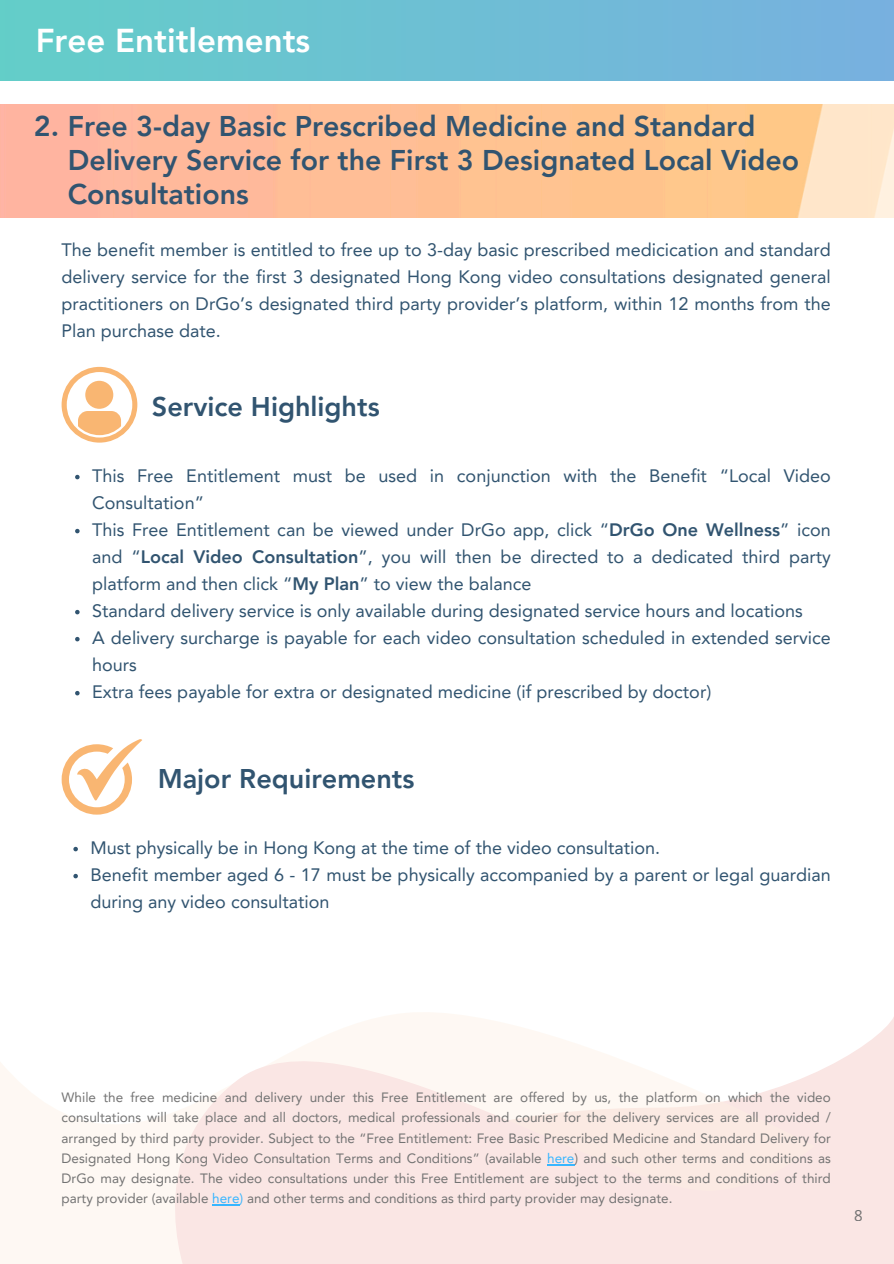
<style>
.page{position:relative;width:894px;height:1264px;background:#fff}
.page>*{position:absolute;margin:0;border:0;box-sizing:border-box;transform-origin:0 0}
.t1{font:800 33px "Avenir LT Pro";color:#fff}
.t2{font:800 28.5px/33.8px "Avenir LT Pro";color:#315470}
.t3{font:800 27px "Avenir LT Pro";color:#315470}
.t4{font:18px/27px "Avenir LT Pro";color:#315470}
.t5{font:15px "Noto Sans";color:#737373}
.t6{font:13.5px/20.2px "Avenir LT Pro";color:#737373;text-align:justify}
.s1{font-weight:800}
.s2{color:#38b6ff}
</style>
<div class="page">
<svg style="left:0;top:1062px;width:134px;height:201px;fill:#fef8f3"></svg>
<svg style="left:134px;top:1012px;width:759px;height:251px;fill:#fae6e4"></svg>
<div style="left:0;top:0;width:893px;height:80px;background:linear-gradient(to right,#63cec8,#78b0df)"></div>
<hr style="left:547px;top:1163px;width:27px;height:2px;background:#38b6ff">
<svg style="left:212px;top:1204px;width:27px;height:1px"></svg>
<svg style="left:75px;top:475px;width:5px;height:4px"></svg>
<svg style="left:75px;top:529px;width:5px;height:4px"></svg>
<svg style="left:75px;top:610px;width:5px;height:4px"></svg>
<svg style="left:75px;top:637px;width:5px;height:4px"></svg>
<svg style="left:75px;top:691px;width:5px;height:4px"></svg>
<svg style="left:73px;top:846px;width:5px;height:5px"></svg>
<svg style="left:73px;top:873px;width:5px;height:5px"></svg>
<svg style="left:62px;top:739px;width:80px;height:75px"></svg>
<svg style="left:62px;top:367px;width:75px;height:75px"></svg>
<h1 class="t1" style="left:36px;top:27px;width:276px">Free Entitlements</h1>
<h2 class="t2" style="left:68px;top:112px;width:732px;text-indent:-34px">2. Free 3-day Basic Prescribed Medicine and Standard<br>Delivery Service for the First 3 Designated Local Video<br>Consultations</h2>
<p class="t4" style="left:62px;top:238px;width:770px;text-align:justify">The benefit member is entitled to free up to 3-day basic prescribed medicication and standard delivery service for the first 3 designated Hong Kong video consultations designated general practitioners on DrGo’s designated third party provider’s platform, within 12 months from the Plan purchase date.</p>
<h3 class="t3" style="left:152px;top:395px;width:229px">Service Highlights</h3>
<p class="t4" style="left:92px;top:463px;width:740px">This Free Entitlement must be used in conjunction with the Benefit “Local Video Consultation”<br>This Free Entitlement can be viewed under DrGo app, click “<span class="s1">DrGo One Wellness</span>” icon and “<span class="s1">Local Video Consultation</span>”, you will then be directed to a dedicated third party platform and then click “<span class="s1">My Plan</span>” to view the balance<br>Standard delivery service is only available during designated service hours and locations<br>A delivery surcharge is payable for each video consultation scheduled in extended service hours<br>Extra fees payable for extra or designated medicine (if prescribed by doctor)</p>
<h3 class="t3" style="left:158px;top:768px;width:258px">Major Requirements</h3>
<p class="t4" style="left:90px;top:835px;width:741px">Must physically be in Hong Kong at the time of the video consultation.<br>Benefit member aged 6 - 17 must be physically accompanied by a parent or legal guardian during any video consultation</p>
<p class="t6" style="left:62px;top:1088px;width:770px">While the free medicine and delivery under this Free Entitlement are offered by us, the platform on which the video consultations will take place and all doctors, medical professionals and courier for the delivery services are all provided / arranged by third party provider. Subject to the “Free Entitlement: Free Basic Prescribed Medicine and Standard Delivery for Designated Hong Kong Video Consultation Terms and Conditions” (available <span class="s2">here</span>) and such other terms and conditions as DrGo may designate. The video consultations under this Free Entitlement are subject to the terms and conditions of third party provider (available <span class="s2">here)</span> and other terms and conditions as third party provider may designate.</p>
<p class="t5" style="left:853px;top:1204px;width:10px">8</p>
</div>
